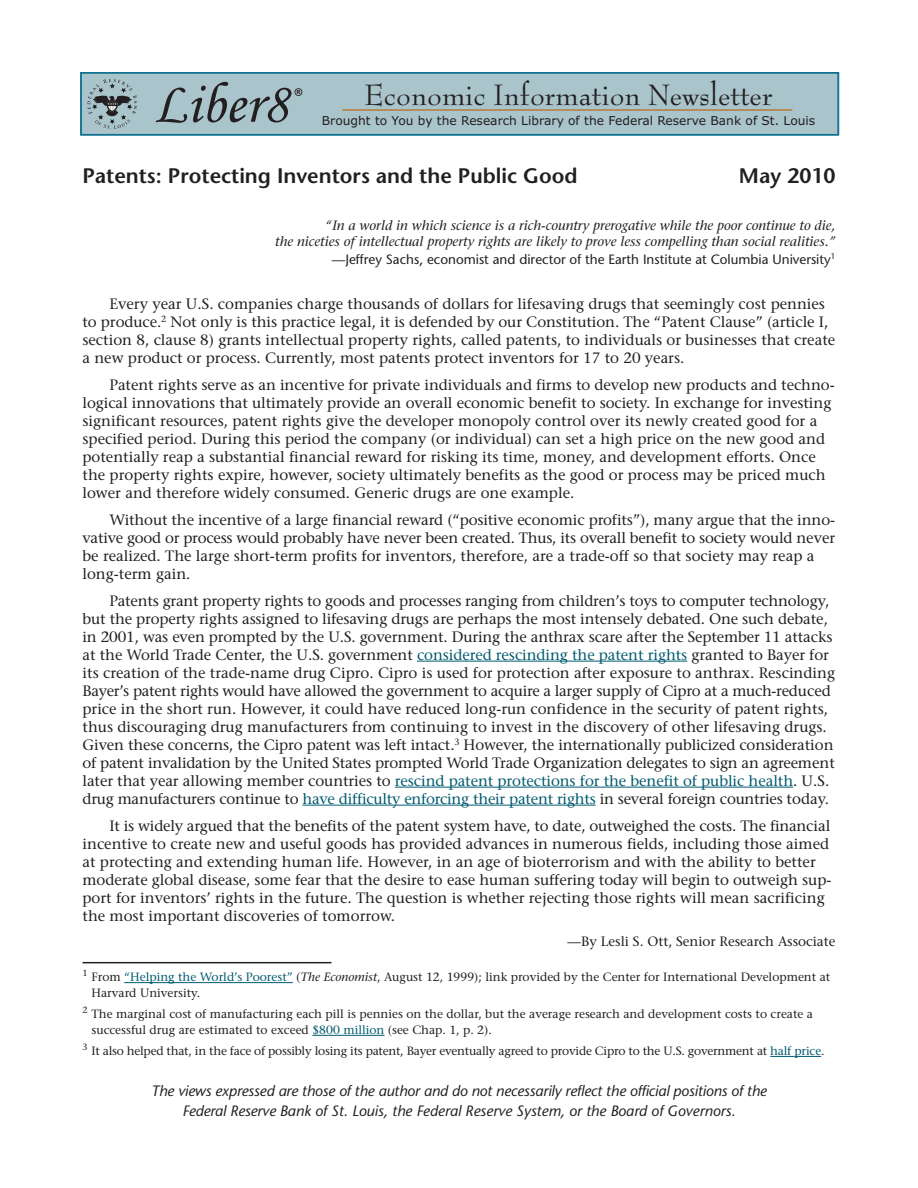
<style>
.page{position:relative;width:918px;height:1188px;background:#fff}
.page>*{position:absolute;margin:0;border:0;box-sizing:border-box;transform-origin:0 0}
.t1{font:58.2px "Monotype Corsiva";color:#231f20}
.t2{font:32.1px "Bernhard Modern Std";color:#231f20}
.t3{font:600 21px "Stone Sans";color:#231f20}
.t4{font:15px/18px "Stone Serif";letter-spacing:-.005em;color:#231f20}
.t5{font:italic 15px/19.5px "Stone Sans";letter-spacing:-.01em;color:#231f20;text-align:center}
.t6{font:italic 13.5px/16.2px "Stone Serif";color:#231f20;text-align:right}
.t7{font:13.5px "Stone Sans";color:#231f20}
.t8{font:13.5px "Stone Serif";color:#231f20}
.t9{font:12.3px "Verdana";color:#231f20}
.t10{font:12px/15.8px "Stone Serif";color:#231f20}
.t11{font:12px "Stone Serif";letter-spacing:-.02em;color:#231f20}
.t12{font:700 9.15px "Verdana";color:#231f20}
.s1{color:#005b70}
.s2{font-style:italic}
</style>
<div class="page">
<div style="left:81px;top:73px;width:757px;height:62px;background:#aac4cc"></div>
<hr style="left:342px;top:109px;width:450px;height:2px;background:#cd8841">
<div style="left:80px;top:72px;width:759px;height:63px;border:2px solid #11728f"></div>
<svg style="left:87px;top:79px;width:50px;height:50px"></svg>
<hr style="left:417px;top:661px;width:270px;height:1px;background:#005b70">
<hr style="left:395px;top:787px;width:398px;height:1px;background:#005b70">
<hr style="left:302px;top:805px;width:294px;height:1px;background:#005b70">
<hr style="left:82px;top:962px;width:250px;height:1px;background:#231f20">
<hr style="left:124px;top:982px;width:169px;height:1px;background:#005b70">
<hr style="left:312px;top:1035px;width:73px;height:1px;background:#005b70">
<svg style="left:770px;top:1056px;width:51px;height:1px"></svg>
<h1 class="t1" style="left:153px;top:69px;width:136px">Liber8</h1>
<p class="t12" style="left:294px;top:86px;width:10px">®</p>
<h2 class="t2" style="left:364px;top:80px;width:410px">Economic Information Newsletter</h2>
<p class="t9" style="left:322px;top:112px;width:495px">Brought to You by the Research Library of the Federal Reserve Bank of St. Louis</p>
<h3 class="t3" style="left:82px;top:168px;width:497px">Patents: Protecting Inventors and the Public Good</h3>
<h3 class="t3" style="left:739px;top:168px;width:98px">May 2010</h3>
<p class="t6" style="left:275px;top:219px;width:562px">“In a world in which science is a rich-country prerogative while the poor continue to die,<br>the niceties of intellectual property rights are likely to prove less compelling than social realities.”</p>
<p class="t7" style="left:332px;top:254px;width:505px">—Jeffrey Sachs, economist and director of the Earth Institute at Columbia University<sup>1</sup></p>
<p class="t4" style="left:82px;top:296px;width:754px;text-indent:27px">Every year U.S. companies charge thousands of dollars for lifesaving drugs that seemingly cost pennies to produce.<sup>2</sup> Not only is this practice legal, it is defended by our Constitution. The “Patent Clause” (article I, section 8, clause 8) grants intellectual property rights, called patents, to individuals or businesses that create a new product or process. Currently, most patents protect inventors for 17 to 20 years.</p>
<p class="t4" style="left:82px;top:377px;width:754px;text-indent:27px">Patent rights serve as an incentive for private individuals and firms to develop new products and techno&shy;logical innovations that ultimately provide an overall economic benefit to society. In exchange for investing significant resources, patent rights give the developer monopoly control over its newly created good for a specified period. During this period the company (or individual) can set a high price on the new good and potentially reap a substantial financial reward for risking its time, money, and development efforts. Once the property rights expire, however, society ultimately benefits as the good or process may be priced much lower and therefore widely consumed. Generic drugs are one example.</p>
<p class="t4" style="left:82px;top:512px;width:754px;text-indent:27px">Without the incentive of a large financial reward (“positive economic profits”), many argue that the inno&shy;vative good or process would probably have never been created. Thus, its overall benefit to society would never be realized. The large short-term profits for inventors, therefore, are a trade-off so that society may reap a long-term gain.</p>
<p class="t4" style="left:82px;top:593px;width:754px;text-indent:27px">Patents grant property rights to goods and processes ranging from children’s toys to computer technology, but the property rights assigned to lifesaving drugs are perhaps the most intensely debated. One such debate, in 2001, was even prompted by the U.S. government. During the anthrax scare after the September 11 attacks at the World Trade Center, the U.S. government <span class="s1">considered rescinding the patent rights</span> granted to Bayer for its creation of the trade-name drug Cipro. Cipro is used for protection after exposure to anthrax. Rescinding Bayer’s patent rights would have allowed the government to acquire a larger supply of Cipro at a much-reduced price in the short run. However, it could have reduced long-run confidence in the security of patent rights, thus discouraging drug manufacturers from continuing to invest in the discovery of other lifesaving drugs.<br>Given these concerns, the Cipro patent was left intact.<sup>3</sup> However, the internationally publicized consideration of patent invalidation by the United States prompted World Trade Organization delegates to sign an agreement later that year allowing member countries to <span class="s1">rescind patent protections for the benefit of public health</span>. U.S. drug manufacturers continue to <span class="s1">have difficulty enforcing their patent rights</span> in several foreign countries today.</p>
<p class="t4" style="left:82px;top:818px;width:750px;text-indent:27px">It is widely argued that the benefits of the patent system have, to date, outweighed the costs. The financial incentive to create new and useful goods has provided advances in numerous fields, including those aimed at protecting and extending human life. However, in an age of bioterrorism and with the ability to better moderate global disease, some fear that the desire to ease human suffering today will begin to outweigh sup&shy;port for inventors’ rights in the future. The question is whether rejecting those rights will mean sacrificing the most important discoveries of tomorrow.</p>
<p class="t8" style="left:568px;top:936px;width:269px">—By Lesli S. Ott, Senior Research Associate</p>
<p class="t10" style="left:91px;top:971px;width:740px;text-indent:-9px"><sup>1</sup> From <span class="s1">“Helping the World’s Poorest”</span> (<span class="s2">The Economist</span>, August 12, 1999); link provided by the Center for International Development at<br>Harvard University.</p>
<p class="t10" style="left:91px;top:1008px;width:723px;text-indent:-9px"><sup>2</sup> The marginal cost of manufacturing each pill is pennies on the dollar, but the average research and development costs to create a successful drug are estimated to exceed <span class="s1">$800 million</span> (see Chap. 1, p. 2).</p>
<p class="t11" style="left:82px;top:1046px;width:744px"><sup>3</sup> It also helped that, in the face of possibly losing its patent, Bayer eventually agreed to provide Cipro to the U.S. government at <span class="s1">half price</span>.</p>
<p class="t5" style="left:151px;top:1083px;width:617px">The views expressed are those of the author and do not necessarily reflect the official positions of the<br>Federal Reserve Bank of St. Louis, the Federal Reserve System, or the Board of Governors.</p>
</div>
